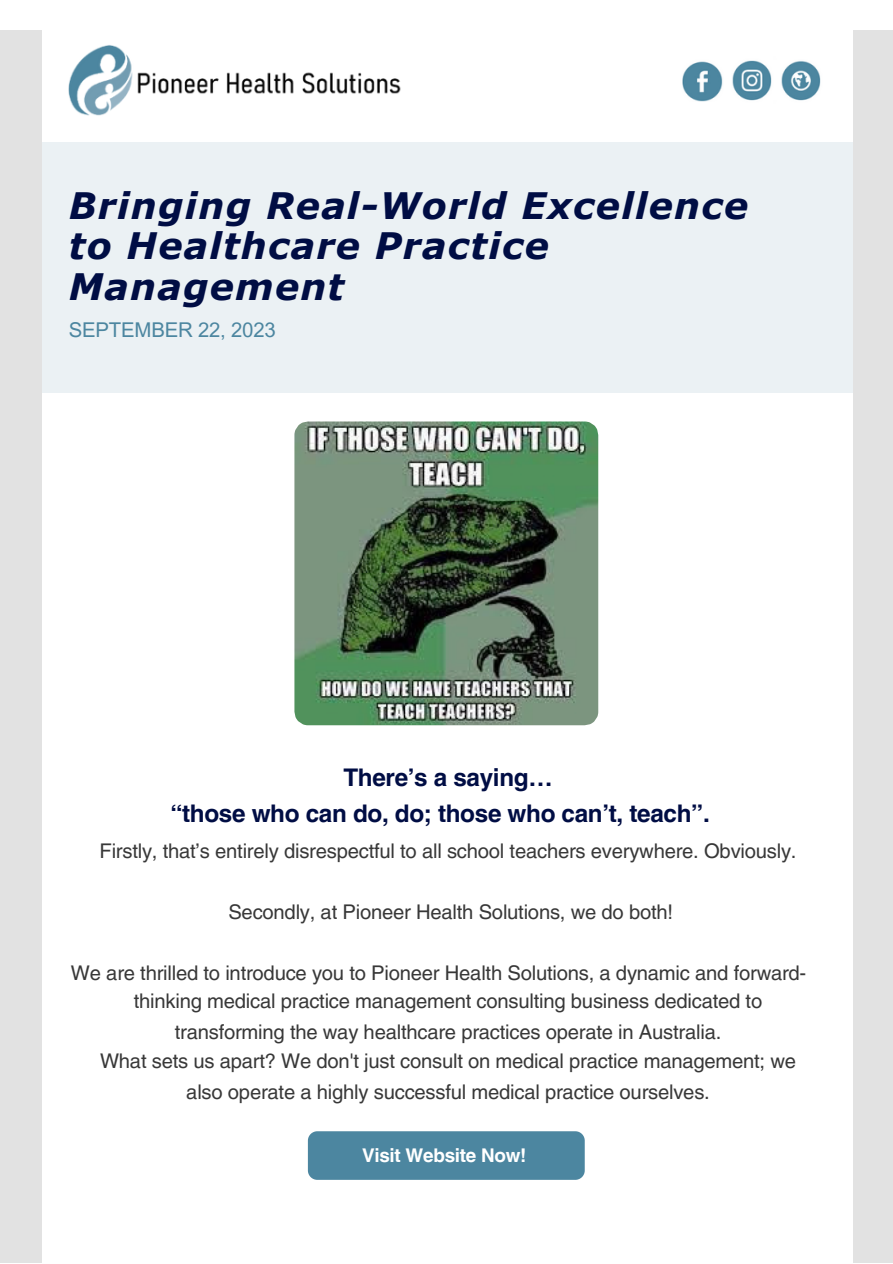
<style>
.page{position:relative;width:893px;height:1264px;background:#fff}
.page>*{position:absolute;margin:0;border:0;box-sizing:border-box;transform-origin:0 0}
.t1{font:italic 700 36.45px/40.5px "Verdana Pro";letter-spacing:.035em;color:#000d44}
.t2{font:700 24.3px "Helvetica LT Pro";letter-spacing:-.015em;color:#000d44}
.t3{font:20.4px "Arial MT Pro";letter-spacing:-.01em;color:#4c86a0}
.t4{font:20.25px "Helvetica LT Pro";letter-spacing:-.01em;color:#383838}
.t5{font:700 18.9px "Helvetica LT Pro";letter-spacing:-.015em;color:#fff}
</style>
<div class="page">
<div style="left:0;top:30px;width:892px;height:1232px;background:#e2e2e2"></div>
<div style="left:42px;top:30px;width:810px;height:1176px;background:#fff"></div>
<div style="left:42px;top:142px;width:810px;height:21px;background:#ebf1f4"></div>
<div style="left:42px;top:163px;width:810px;height:230px;background:#ebf1f4"></div>
<div style="left:308px;top:1131px;width:276px;height:48px;background:#4c86a0"></div>
<div style="left:42px;top:1206px;width:810px;height:56px;background:#fff"></div>
<img style="left:69px;top:45px;width:332px;height:71px">
<img style="left:682px;top:61px;width:41px;height:40px">
<img style="left:732px;top:60px;width:89px;height:41px">
<img style="left:294px;top:421px;width:304px;height:304px">
<p class="t1" style="left:69px;top:184px;width:681px">Bringing Real-World Excellence to Healthcare Practice<br>Management</p>
<p class="t3" style="left:69px;top:322px;width:208px">SEPTEMBER 22, 2023</p>
<p class="t2" style="left:343px;top:769px;width:211px">There’s a saying…</p>
<p class="t2" style="left:170px;top:804px;width:541px">“those who can do, do; those who can’t, teach”.</p>
<p class="t4" style="left:99px;top:843px;width:698px">Firstly, that’s entirely disrespectful to all school teachers everywhere. Obviously.</p>
<p class="t4" style="left:228px;top:904px;width:446px">Secondly, at Pioneer Health Solutions, we do both!</p>
<p class="t4" style="left:71px;top:965px;width:736px">We are thrilled to introduce you to Pioneer Health Solutions, a dynamic and forward-</p>
<p class="t4" style="left:134px;top:993px;width:630px">thinking medical practice management consulting business dedicated to</p>
<p class="t4" style="left:175px;top:1024px;width:548px">transforming the way healthcare practices operate in Australia.</p>
<p class="t4" style="left:100px;top:1053px;width:697px">What sets us apart? We don't just consult on medical practice management; we</p>
<p class="t4" style="left:186px;top:1084px;width:525px">also operate a highly successful medical practice ourselves.</p>
<p class="t5" style="left:362px;top:1148px;width:166px">Visit Website Now!</p>
</div>
